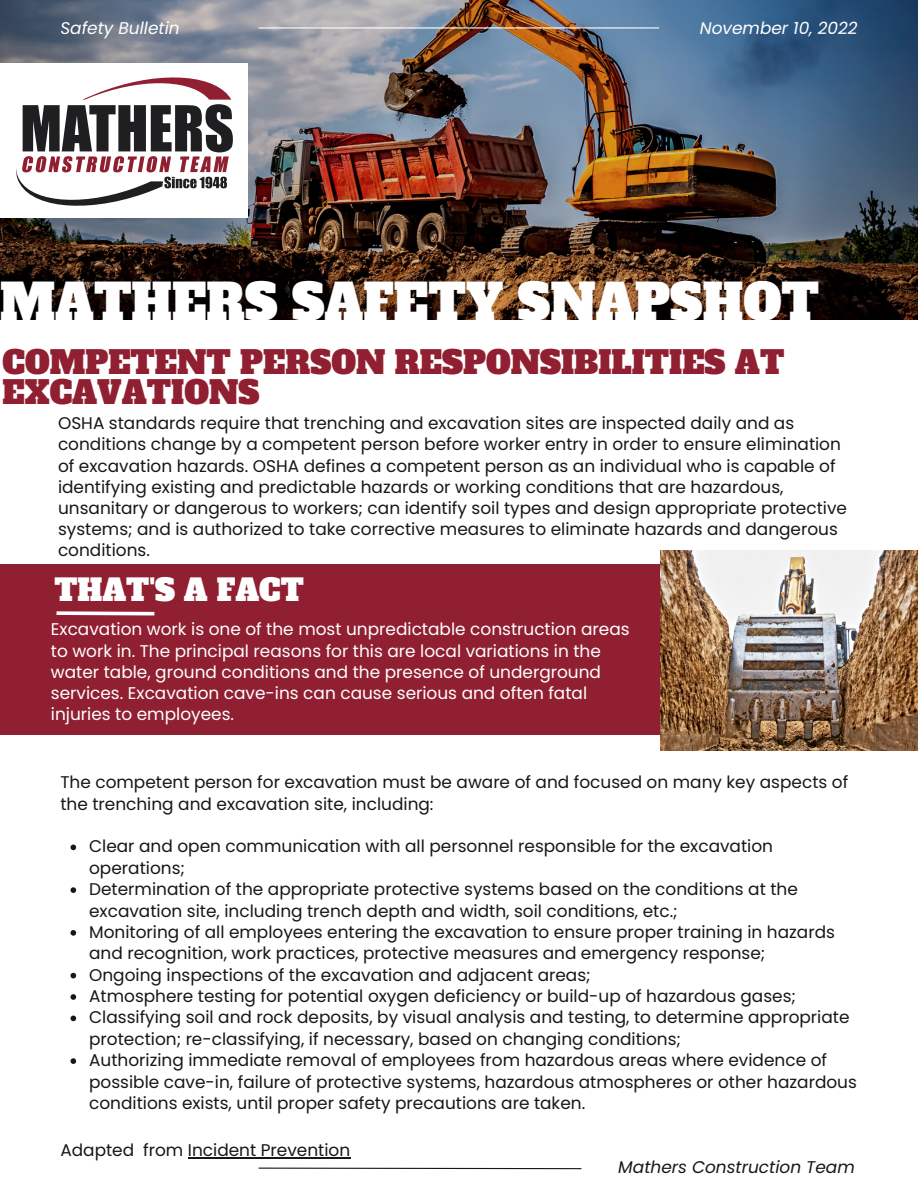
<style>
.page{position:relative;width:918px;height:1188px;background:#fff}
.page>*{position:absolute;margin:0;border:0;box-sizing:border-box;transform-origin:0 0}
.t1{font:48.3px "Alfa Slab One";color:#fff}
.t2{font:31.2px/30.3px "Alfa Slab One";color:#902031}
.t3{font:29.7px "Alfa Slab One";color:#fff}
.t4{font:16.95px/21.3px "Poppins";color:#171717}
.t5{font:16.95px/21.1px "Poppins";color:#fff}
.t6{font:italic 16.95px "Poppins";color:#fff}
.t7{font:italic 16.95px "Poppins";color:#171717}
</style>
<div class="page">
<div style="left:0;top:564px;width:918px;height:171px;background:#902031"></div>
<img style="left:661px;top:551px;width:257px;height:200px">
<img style="left:0;top:0;width:918px;height:320px">
<hr style="left:259px;top:27px;width:400px;height:2px;background:#fff">
<svg style="left:258px;top:1167px;width:324px;height:3px"></svg>
<svg style="left:56px;top:611px;width:99px;height:5px"></svg>
<svg style="left:71px;top:845px;width:5px;height:5px"></svg>
<svg style="left:71px;top:887px;width:5px;height:6px"></svg>
<svg style="left:71px;top:930px;width:5px;height:6px"></svg>
<svg style="left:71px;top:973px;width:5px;height:5px"></svg>
<svg style="left:71px;top:994px;width:5px;height:6px"></svg>
<svg style="left:71px;top:1016px;width:5px;height:5px"></svg>
<svg style="left:71px;top:1058px;width:5px;height:6px"></svg>
<hr style="left:188px;top:1158px;width:162px;height:1px;background:#171717">
<div style="left:0;top:63px;width:248px;height:154px;background:#fff"></div>
<svg style="left:16px;top:77px;width:217px;height:129px"></svg>
<p class="t6" style="left:60px;top:16px;width:121px">Safety Bulletin</p>
<p class="t6" style="left:700px;top:16px;width:159px">November 10, 2022</p>
<h1 class="t1" style="left:0;top:270px;width:821px">MATHERS SAFETY SNAPSHOT</h1>
<h2 class="t2" style="left:2px;top:348px;width:783px">COMPETENT PERSON RESPONSIBILITIES AT<br>EXCAVATIONS</h2>
<p class="t4" style="left:58px;top:413px;width:791px">OSHA standards require that trenching and excavation sites are inspected daily and as conditions change by a competent person before worker entry in order to ensure elimination of excavation hazards. OSHA defines a competent person as an individual who is capable of identifying existing and predictable hazards or working conditions that are hazardous, unsanitary or dangerous to workers; can identify soil types and design appropriate protective systems; and is authorized to take corrective measures to eliminate hazards and dangerous conditions.</p>
<h3 class="t3" style="left:54px;top:571px;width:251px">THAT'S A FACT</h3>
<p class="t5" style="left:51px;top:619px;width:580px">Excavation work is one of the most unpredictable construction areas to work in. The principal reasons for this are local variations in the water table, ground conditions and the presence of underground services. Excavation cave-ins can cause serious and often fatal injuries to employees.</p>
<p class="t4" style="left:60px;top:772px;width:789px">The competent person for excavation must be aware of and focused on many key aspects of the trenching and excavation site, including:</p>
<p class="t4" style="left:89px;top:836px;width:769px">Clear and open communication with all personnel responsible for the excavation operations;<br>Determination of the appropriate protective systems based on the conditions at the excavation site, including trench depth and width, soil conditions, etc.;<br>Monitoring of all employees entering the excavation to ensure proper training in hazards and recognition, work practices, protective measures and emergency response;<br>Ongoing inspections of the excavation and adjacent areas;<br>Atmosphere testing for potential oxygen deficiency or build-up of hazardous gases; Classifying soil and rock deposits, by visual analysis and testing, to determine appropriate protection; re-classifying, if necessary, based on changing conditions;<br>Authorizing immediate removal of employees from hazardous areas where evidence of possible cave-in, failure of protective systems, hazardous atmospheres or other hazardous conditions exists, until proper safety precautions are taken.</p>
<p class="t4" style="left:60px;top:1140px;width:291px">Adapted from Incident Prevention</p>
<p class="t7" style="left:618px;top:1155px;width:238px">Mathers Construction Team</p>
</div>
